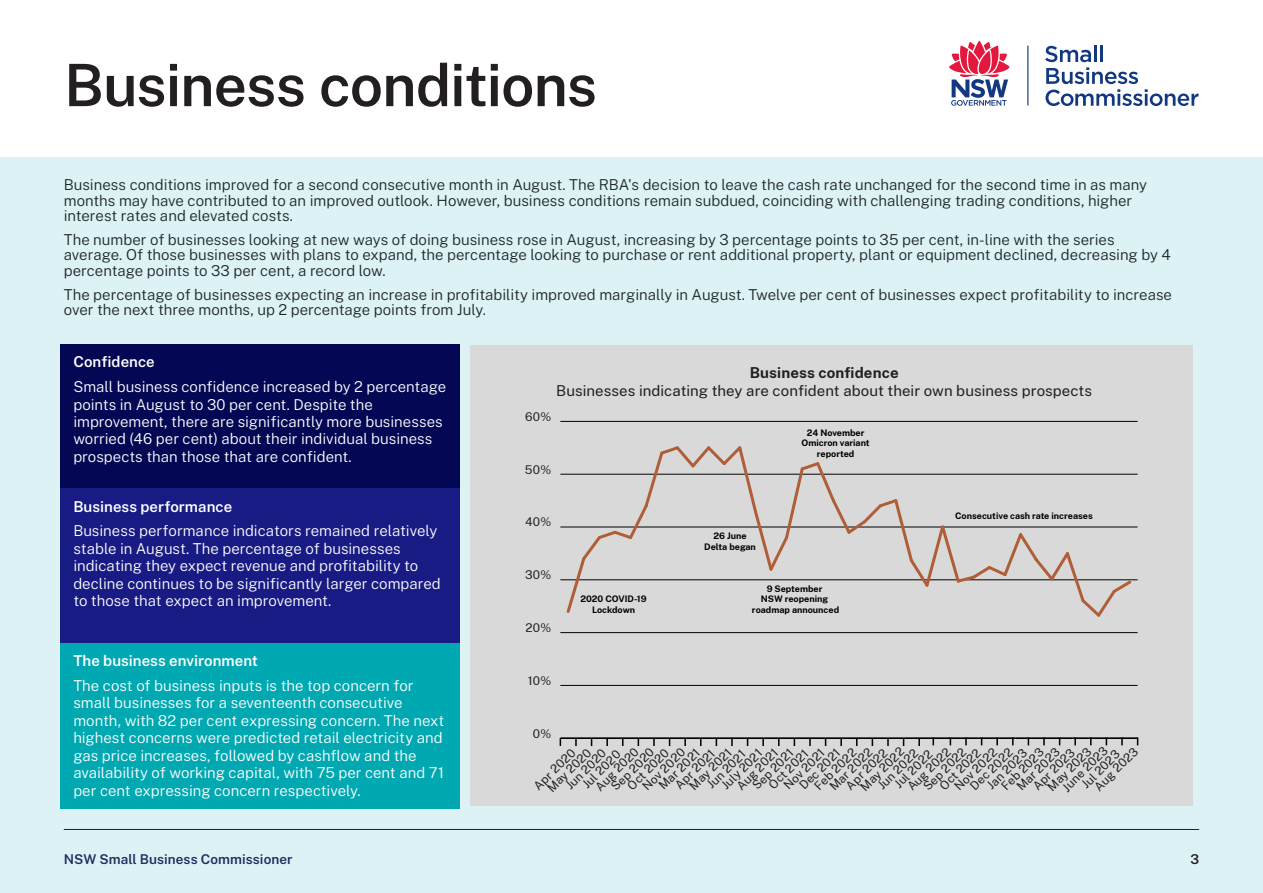
<style>
.page{position:relative;width:1263px;height:893px;background:#fff}
.page>*{position:absolute;margin:0;border:0;box-sizing:border-box;transform-origin:0 0}
.PPT_Heading_1{font:600 58.5px "Public Sans";letter-spacing:-.015em;color:#231f20}
.PPT_Body{font:300 15px/15.3px "Public Sans";color:#1f2529}
.PPT_Body-2{font:300 15px/17.4px "Public Sans";color:#fff}
.PPT_Heading_3{font:600 15px "Public Sans";letter-spacing:.005em;color:#fff}
.t1{font:14.85px/17.9px "Public Sans";letter-spacing:.005em;color:#231f20;text-align:center}
.PPT_Folio_Footer_Descriptor{font:600 13.5px "Public Sans";letter-spacing:.01em;color:#1e2c60}
.PPT_Folio{font:600 13.5px "Public Sans";color:#231f20}
.t2{font:12px "Public Sans";color:#231f20}
.t3{font:11.85px "Public Sans";letter-spacing:.025em;color:#231f20}
.t4{font:700 8.85px/10.6px "Public Sans";color:#000;text-align:center}
.s1{font-weight:700}
</style>
<div class="page">
<div style="left:0;top:157px;width:1263px;height:736px;background:#dcf2f4"></div>
<div style="left:470px;top:345px;width:723px;height:460px;background:#d9d9d9"></div>
<hr style="left:560px;top:737px;width:577px;height:2px;background:#000">
<svg style="left:575px;top:739px;width:2px;height:7px"></svg>
<svg style="left:606px;top:739px;width:2px;height:7px"></svg>
<svg style="left:653px;top:739px;width:2px;height:7px"></svg>
<svg style="left:684px;top:739px;width:2px;height:7px"></svg>
<svg style="left:731px;top:739px;width:2px;height:7px"></svg>
<svg style="left:762px;top:739px;width:2px;height:7px"></svg>
<svg style="left:809px;top:739px;width:2px;height:7px"></svg>
<svg style="left:840px;top:739px;width:2px;height:7px"></svg>
<svg style="left:887px;top:739px;width:2px;height:7px"></svg>
<svg style="left:918px;top:739px;width:2px;height:7px"></svg>
<svg style="left:932px;top:737px;width:2px;height:8px"></svg>
<svg style="left:965px;top:737px;width:2px;height:8px"></svg>
<svg style="left:996px;top:737px;width:2px;height:8px"></svg>
<svg style="left:1043px;top:737px;width:2px;height:8px"></svg>
<svg style="left:1074px;top:737px;width:2px;height:8px"></svg>
<svg style="left:1121px;top:737px;width:2px;height:8px"></svg>
<hr style="left:560px;top:738px;width:577px;height:1px;background:#000">
<hr style="left:560px;top:685px;width:577px;height:1px;background:#000">
<hr style="left:560px;top:632px;width:577px;height:1px;background:#000">
<hr style="left:560px;top:580px;width:577px;height:1px;background:#000">
<hr style="left:560px;top:527px;width:577px;height:1px;background:#000">
<hr style="left:560px;top:474px;width:577px;height:1px;background:#000">
<hr style="left:560px;top:421px;width:577px;height:1px;background:#000">
<svg style="left:564px;top:446px;width:570px;height:171px"></svg>
<hr style="left:64px;top:829px;width:1135px;height:1px;background:#231f20">
<svg style="left:949px;top:40px;width:61px;height:66px"></svg>
<hr style="left:1027px;top:46px;width:1px;height:60px;background:#113880">
<svg style="left:1045px;top:45px;width:153px;height:61px"></svg>
<div style="left:61px;top:344px;width:399px;height:145px;background:#040753"></div>
<div style="left:61px;top:489px;width:399px;height:154px;background:#171b83"></div>
<div style="left:61px;top:643px;width:399px;height:165px;background:#00a8b2"></div>
<p class="PPT_Heading_1" style="left:64px;top:43px;width:535px">Business conditions</p>
<p class="PPT_Body" style="left:64px;top:176px;width:1085px">Business conditions improved for a second consecutive month in August. The RBA's decision to leave the cash rate unchanged for the second time in as many months may have contributed to an improved outlook. However, business conditions remain subdued, coinciding with challenging trading conditions, higher interest rates and elevated costs.</p>
<p class="PPT_Body" style="left:64px;top:231px;width:1108px">The number of businesses looking at new ways of doing business rose in August, increasing by 3 percentage points to 35 per cent, in-line with the series average. Of those businesses with plans to expand, the percentage looking to purchase or rent additional property, plant or equipment declined, decreasing by 4 percentage points to 33 per cent, a record low.</p>
<p class="PPT_Body" style="left:64px;top:286px;width:1110px">The percentage of businesses expecting an increase in profitability improved marginally in August. Twelve per cent of businesses expect profitability to increase over the next three months, up 2 percentage points from July.</p>
<p class="PPT_Heading_3" style="left:73px;top:351px;width:83px">Confidence</p>
<p class="PPT_Body-2" style="left:73px;top:377px;width:374px">Small business confidence increased by 2 percentage points in August to 30 per cent. Despite the improvement, there are significantly more businesses worried (46 per cent) about their individual business prospects than those that are confident.</p>
<p class="PPT_Heading_3" style="left:73px;top:495px;width:160px">Business performance</p>
<p class="PPT_Body-2" style="left:73px;top:521px;width:369px">Business performance indicators remained relatively stable in August. The percentage of businesses indicating they expect revenue and profitability to decline continues to be significantly larger compared to those that expect an improvement.</p>
<p class="PPT_Heading_3" style="left:73px;top:649px;width:186px">The business environment</p>
<p class="PPT_Body-2" style="left:73px;top:676px;width:373px">The cost of business inputs is the top concern for small businesses for a seventeenth consecutive month, with 82 per cent expressing concern. The next highest concerns were predicted retail electricity and gas price increases, followed by cashflow and the availability of working capital, with 75 per cent and 71 per cent expressing concern respectively.</p>
<p class="t1" style="left:556px;top:363px;width:537px"><span class="s1">Business confidence<br></span>Businesses indicating they are confident about their own business prospects</p>
<p class="t3" style="left:525px;top:408px;width:28px">60%</p>
<p class="t3" style="left:525px;top:461px;width:28px">50%</p>
<p class="t3" style="left:525px;top:514px;width:28px">40%</p>
<p class="t3" style="left:525px;top:566px;width:28px">30%</p>
<p class="t3" style="left:526px;top:619px;width:27px">20%</p>
<p class="t3" style="left:528px;top:672px;width:25px">10%</p>
<p class="t3" style="left:533px;top:725px;width:20px">0%</p>
<p class="t4" style="left:580px;top:593px;width:68px">2020 COVID-19<br>Lockdown</p>
<p class="t4" style="left:802px;top:426px;width:70px">24 November<br>Omicron variant reported</p>
<p class="t4" style="left:704px;top:530px;width:53px">26 June<br>Delta began</p>
<p class="t4" style="left:752px;top:583px;width:89px">9 September<br>NSW reopening roadmap announced</p>
<p class="t4" style="left:955px;top:510px;width:139px">Consecutive cash rate increases</p>
<p class="t2" style="left:1058px;top:784px;width:60px;rotate:-45deg">June 2023</p>
<p class="t2" style="left:1043px;top:783px;width:58px;rotate:-45deg">May 2023</p>
<p class="t2" style="left:856px;top:783px;width:57px;rotate:-45deg">May 2022</p>
<p class="t2" style="left:1091px;top:783px;width:57px;rotate:-45deg">Aug 2023</p>
<p class="t2" style="left:591px;top:783px;width:57px;rotate:-45deg">Aug 2020</p>
<p class="t2" style="left:903px;top:782px;width:57px;rotate:-45deg">Aug 2022</p>
<p class="t2" style="left:1013px;top:782px;width:56px;rotate:-45deg">Mar 2023</p>
<p class="t2" style="left:607px;top:782px;width:56px;rotate:-45deg">Sep 2020</p>
<p class="t2" style="left:919px;top:782px;width:56px;rotate:-45deg">Sep 2022</p>
<p class="t2" style="left:826px;top:782px;width:56px;rotate:-45deg">Mar 2022</p>
<p class="t2" style="left:639px;top:782px;width:56px;rotate:-45deg">Nov 2020</p>
<p class="t2" style="left:966px;top:782px;width:56px;rotate:-45deg">Dec 2022</p>
<p class="t2" style="left:951px;top:782px;width:56px;rotate:-45deg">Nov 2022</p>
<p class="t2" style="left:998px;top:782px;width:55px;rotate:-45deg">Feb 2023</p>
<p class="t2" style="left:811px;top:782px;width:55px;rotate:-45deg">Feb 2022</p>
<p class="t2" style="left:1029px;top:782px;width:55px;rotate:-45deg">Apr 2023</p>
<p class="t2" style="left:543px;top:784px;width:58px;rotate:-45deg">May 2020</p>
<p class="t2" style="left:530px;top:782px;width:54px;rotate:-45deg">Apr 2020</p>
<p class="t2" style="left:842px;top:782px;width:54px;rotate:-45deg">Apr 2022</p>
<p class="t2" style="left:624px;top:782px;width:54px;rotate:-45deg">Oct 2020</p>
<p class="t2" style="left:936px;top:782px;width:54px;rotate:-45deg">Oct 2022</p>
<p class="t2" style="left:686px;top:782px;width:55px;rotate:-45deg">May 2021</p>
<p class="t2" style="left:562px;top:781px;width:53px;rotate:-45deg">Jun 2020</p>
<p class="t2" style="left:983px;top:781px;width:53px;rotate:-45deg">Jan 2023</p>
<p class="t2" style="left:874px;top:781px;width:53px;rotate:-45deg">Jun 2022</p>
<p class="t2" style="left:733px;top:782px;width:54px;rotate:-45deg">Aug 2021</p>
<p class="t2" style="left:749px;top:781px;width:54px;rotate:-45deg">Sep 2021</p>
<p class="t2" style="left:655px;top:781px;width:54px;rotate:-45deg">Mar 2021</p>
<p class="t2" style="left:795px;top:781px;width:53px;rotate:-45deg">Dec 2021</p>
<p class="t2" style="left:780px;top:781px;width:53px;rotate:-45deg">Nov 2021</p>
<p class="t2" style="left:717px;top:781px;width:53px;rotate:-45deg">July 2021</p>
<p class="t2" style="left:671px;top:781px;width:52px;rotate:-45deg">Apr 2021</p>
<p class="t2" style="left:1077px;top:780px;width:50px;rotate:-45deg">Jul 2023</p>
<p class="t2" style="left:765px;top:781px;width:52px;rotate:-45deg">Oct 2021</p>
<p class="t2" style="left:578px;top:780px;width:49px;rotate:-45deg">Jul 2020</p>
<p class="t2" style="left:890px;top:780px;width:49px;rotate:-45deg">Jul 2022</p>
<p class="t2" style="left:703px;top:780px;width:50px;rotate:-45deg">Jun 2021</p>
<p class="PPT_Folio_Footer_Descriptor" style="left:64px;top:850px;width:230px">NSW Small Business Commissioner</p>
<p class="PPT_Folio" style="left:1190px;top:850px;width:10px">3</p>
</div>
